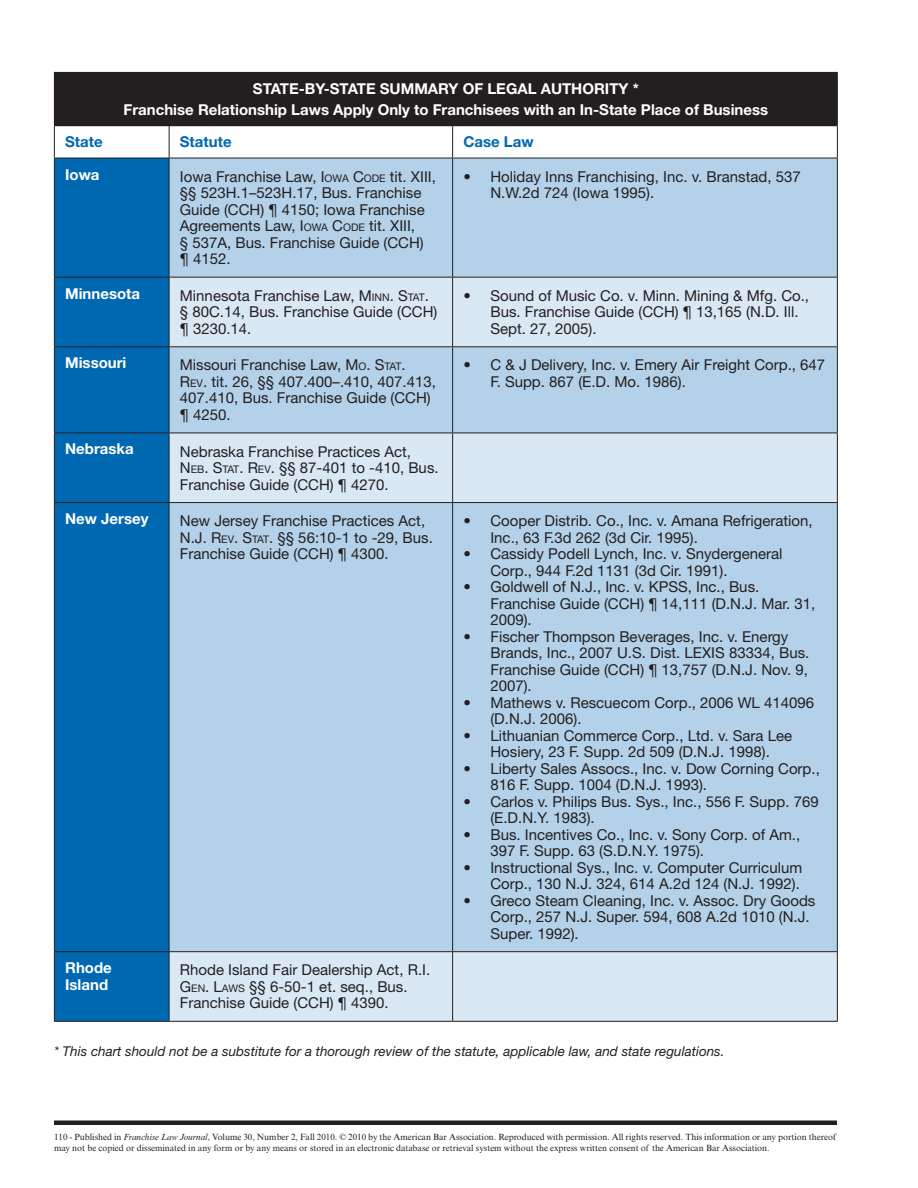
<style>
.page{position:relative;width:918px;height:1188px;background:#fff}
.page>*{position:absolute;margin:0;border:0;box-sizing:border-box;transform-origin:0 0}
.t1{font:15px/16.5px "Helvetica Neue LT Std";color:#231f20}
.t2{font:700 15px/21px "Helvetica Neue LT Std";color:#fff;text-align:center}
.t3{font:700 15px "Helvetica Neue LT Std";color:#0067b1}
.t4{font:italic 13.5px "Helvetica Neue LT Std";color:#231f20}
.t5{font:9px/10.8px "Times New Roman MT Std";color:#231f20}
.s1{font-style:inherit}
.s2{font-size:10.5px}
.s3{font-style:italic}
</style>
<div class="page">
<div style="left:54px;top:1120px;width:783px;height:5px;background:#231f20"></div>
<div style="left:54px;top:72px;width:783px;height:54px;background:#231f20"></div>
<div style="left:55px;top:159px;width:114px;height:862px;background:#0067b1"></div>
<div style="left:170px;top:159px;width:667px;height:118px;background:#b3d1e8"></div>
<svg style="left:170px;top:278px;width:667px;height:743px;background:#bdd6ea"></svg>
<hr style="left:837px;top:73px;width:1px;height:52px;background:#231f20">
<hr style="left:453px;top:72px;width:385px;height:1px;background:#231f20">
<hr style="left:54px;top:126px;width:1px;height:32px;background:#231f20">
<hr style="left:54px;top:158px;width:115px;height:1px;background:#231f20">
<hr style="left:169px;top:126px;width:1px;height:32px;background:#231f20">
<hr style="left:169px;top:158px;width:284px;height:1px;background:#231f20">
<hr style="left:452px;top:126px;width:1px;height:32px;background:#231f20">
<hr style="left:837px;top:126px;width:1px;height:32px;background:#231f20">
<hr style="left:453px;top:125px;width:385px;height:1px;background:#231f20">
<hr style="left:453px;top:158px;width:385px;height:1px;background:#231f20">
<hr style="left:54px;top:158px;width:1px;height:119px;background:#231f20">
<hr style="left:169px;top:158px;width:1px;height:119px;background:#231f20">
<hr style="left:452px;top:158px;width:1px;height:119px;background:#231f20">
<hr style="left:837px;top:158px;width:1px;height:119px;background:#231f20">
<hr style="left:54px;top:278px;width:1px;height:68px;background:#231f20">
<hr style="left:54px;top:277px;width:115px;height:1px;background:#231f20">
<hr style="left:169px;top:278px;width:1px;height:68px;background:#231f20">
<hr style="left:169px;top:277px;width:284px;height:1px;background:#231f20">
<hr style="left:452px;top:278px;width:1px;height:68px;background:#231f20">
<hr style="left:837px;top:278px;width:1px;height:68px;background:#231f20">
<hr style="left:453px;top:277px;width:385px;height:1px;background:#231f20">
<hr style="left:54px;top:347px;width:1px;height:86px;background:#231f20">
<hr style="left:54px;top:346px;width:115px;height:1px;background:#231f20">
<hr style="left:169px;top:347px;width:1px;height:86px;background:#231f20">
<hr style="left:169px;top:346px;width:284px;height:1px;background:#231f20">
<hr style="left:452px;top:347px;width:1px;height:86px;background:#231f20">
<hr style="left:837px;top:347px;width:1px;height:86px;background:#231f20">
<hr style="left:453px;top:346px;width:385px;height:1px;background:#231f20">
<hr style="left:54px;top:433px;width:1px;height:69px;background:#231f20">
<hr style="left:54px;top:433px;width:115px;height:1px;background:#231f20">
<hr style="left:169px;top:433px;width:1px;height:69px;background:#231f20">
<hr style="left:169px;top:433px;width:284px;height:1px;background:#231f20">
<hr style="left:452px;top:433px;width:1px;height:69px;background:#231f20">
<hr style="left:837px;top:433px;width:1px;height:69px;background:#231f20">
<hr style="left:453px;top:433px;width:385px;height:1px;background:#231f20">
<hr style="left:54px;top:503px;width:1px;height:448px;background:#231f20">
<hr style="left:54px;top:502px;width:115px;height:1px;background:#231f20">
<hr style="left:169px;top:503px;width:1px;height:448px;background:#231f20">
<hr style="left:169px;top:502px;width:284px;height:1px;background:#231f20">
<hr style="left:452px;top:503px;width:1px;height:448px;background:#231f20">
<hr style="left:837px;top:503px;width:1px;height:448px;background:#231f20">
<hr style="left:453px;top:502px;width:385px;height:1px;background:#231f20">
<hr style="left:54px;top:952px;width:1px;height:69px;background:#231f20">
<hr style="left:54px;top:951px;width:115px;height:1px;background:#231f20">
<hr style="left:54px;top:1021px;width:115px;height:1px;background:#231f20">
<hr style="left:169px;top:952px;width:1px;height:69px;background:#231f20">
<hr style="left:169px;top:951px;width:284px;height:1px;background:#231f20">
<hr style="left:169px;top:1021px;width:284px;height:1px;background:#231f20">
<hr style="left:452px;top:952px;width:1px;height:69px;background:#231f20">
<hr style="left:837px;top:952px;width:1px;height:69px;background:#231f20">
<hr style="left:453px;top:951px;width:385px;height:1px;background:#231f20">
<hr style="left:453px;top:1021px;width:385px;height:1px;background:#231f20">
<p class="t2" style="left:124px;top:78px;width:646px">State-by-State Summary of Legal Authority *<br>Franchise Relationship Laws Apply Only to Franchisees with an In-State Place of Business</p>
<p class="t3" style="left:65px;top:133px;width:39px">State</p>
<p class="t3" style="left:180px;top:133px;width:53px">Statute</p>
<p class="t3" style="left:463px;top:133px;width:72px">Case Law</p>
<p class="t2" style="left:65px;top:163px;width:36px">Iowa</p>
<p class="t1" style="left:180px;top:168px;width:258px">Iowa Franchise Law, <span class="s1">I</span><span class="s2">OWA</span> <span class="s1">C</span><span class="s2">ODE</span> tit. XIII, §§ 523H.1–523H.17, Bus. Franchise<br>Guide (CCH) ¶ 4150; Iowa Franchise<br>Agreements Law, <span class="s1">I</span><span class="s2">OWA</span> <span class="s1">C</span><span class="s2">ODE</span> tit. XIII,<br>§ 537A, Bus. Franchise Guide (CCH) ¶ 4152.</p>
<p class="t1" style="left:490px;top:168px;width:312px;text-indent:-27px">• Holiday Inns Franchising, Inc. v. Branstad, 537<br>N.W.2d 724 (Iowa 1995).</p>
<p class="t2" style="left:65px;top:282px;width:76px">Minnesota</p>
<p class="t1" style="left:180px;top:287px;width:259px">Minnesota Franchise Law, <span class="s1">M</span> <span class="s2">I NN</span><span class="s1">. S</span><span class="s2">TAT</span><span class="s1">. </span>§ 80C.14, Bus. Franchise Guide (CCH) ¶ 3230.14.</p>
<p class="t1" style="left:490px;top:287px;width:320px;text-indent:-27px">• Sound of Music Co. v. Minn. Mining &amp; Mfg. Co.,<br>Bus. Franchise Guide (CCH) ¶ 13,165 (N.D. Ill.<br>Sept. 27, 2005).</p>
<p class="t2" style="left:65px;top:352px;width:63px">Missouri</p>
<p class="t1" style="left:180px;top:357px;width:258px">Missouri Franchise Law, <span class="s1">M</span> <span class="s2">O</span><span class="s1">. S</span><span class="s2">TAT</span><span class="s1">.<br>R</span><span class="s2">EV</span><span class="s1">.</span> tit. 26, §§ 407.400–.410, 407.413,<br>407.410, Bus. Franchise Guide (CCH) ¶ 4250.</p>
<p class="t1" style="left:490px;top:357px;width:336px;text-indent:-27px">• C &amp; J Delivery, Inc. v. Emery Air Freight Corp., 647<br>F. Supp. 867 (E.D. Mo. 1986).</p>
<p class="t2" style="left:65px;top:438px;width:70px">Nebraska</p>
<p class="t1" style="left:180px;top:443px;width:260px">Nebraska Franchise Practices Act,<br><span class="s1">N</span> <span class="s2">EB</span><span class="s1">. S</span><span class="s2">TAT</span><span class="s1">. R</span><span class="s2">EV</span><span class="s1">.</span> §§ 87-401 to -410, Bus.<br>Franchise Guide (CCH) ¶ 4270.</p>
<p class="t2" style="left:65px;top:508px;width:85px">New Jersey</p>
<p class="t1" style="left:180px;top:512px;width:254px">New Jersey Franchise Practices Act,<br><span class="s1">N.J. R</span><span class="s2">EV</span><span class="s1">. S</span><span class="s2">TAT</span><span class="s1">.</span> §§ 56:10-1 to -29, Bus.<br>Franchise Guide (CCH) ¶ 4300.</p>
<p class="t1" style="left:490px;top:512px;width:324px;text-indent:-27px">• Cooper Distrib. Co., Inc. v. Amana Refrigeration,<br>Inc., 63 F.3d 262 (3d Cir. 1995).</p>
<p class="t1" style="left:490px;top:545px;width:294px;text-indent:-27px">• Cassidy Podell Lynch, Inc. v. Snydergeneral<br>Corp., 944 F.2d 1131 (3d Cir. 1991).</p>
<p class="t1" style="left:490px;top:578px;width:326px;text-indent:-27px">• Goldwell of N.J., Inc. v. KPSS, Inc., Bus.<br>Franchise Guide (CCH) ¶ 14,111 (D.N.J. Mar. 31,<br>2009).</p>
<p class="t1" style="left:490px;top:628px;width:321px;text-indent:-27px">• Fischer Thompson Beverages, Inc. v. Energy Brands, Inc., 2007 U.S. Dist. LEXIS 83334, Bus.<br>Franchise Guide (CCH) ¶ 13,757 (D.N.J. Nov. 9, 2007).</p>
<p class="t1" style="left:490px;top:694px;width:325px;text-indent:-27px">• Mathews v. Rescuecom Corp., 2006 WL 414096 (D.N.J. 2006).</p>
<p class="t1" style="left:463px;top:727px;width:330px;text-align:center">• Lithuanian Commerce Corp., Ltd. v. Sara Lee<br>Hosiery, 23 F. Supp. 2d 509 (D.N.J. 1998).</p>
<p class="t1" style="left:490px;top:760px;width:331px;text-indent:-27px">• Liberty Sales Assocs., Inc. v. Dow Corning Corp.,<br>816 F. Supp. 1004 (D.N.J. 1993).</p>
<p class="t1" style="left:490px;top:793px;width:330px;text-indent:-27px">• Carlos v. Philips Bus. Sys., Inc., 556 F. Supp. 769 (E.D.N.Y. 1983).</p>
<p class="t1" style="left:490px;top:826px;width:311px;text-indent:-27px">• Bus. Incentives Co., Inc. v. Sony Corp. of Am.,<br>397 F. Supp. 63 (S.D.N.Y. 1975).</p>
<p class="t1" style="left:463px;top:859px;width:340px;text-align:right">• Instructional Sys., Inc. v. Computer Curriculum<br>Corp., 130 N.J. 324, 614 A.2d 124 (N.J. 1992).</p>
<p class="t1" style="left:490px;top:892px;width:327px;text-indent:-27px">• Greco Steam Cleaning, Inc. v. Assoc. Dry Goods<br>Corp., 257 N.J. Super. 594, 608 A.2d 1010 (N.J.<br>Super. 1992).</p>
<p class="t2" style="left:65px;top:959px;width:48px;line-height:16.5px;text-align:left">Rhode<br>Island</p>
<p class="t1" style="left:180px;top:962px;width:252px">Rhode Island Fair Dealership Act, <span class="s1">R.I.<br>G</span><span class="s2">EN</span><span class="s1">. L</span><span class="s2">AWS</span> §§ 6-50-1 et. seq., Bus.<br>Franchise Guide (CCH) ¶ 4390.</p>
<p class="t4" style="left:54px;top:1043px;width:672px">* This chart should not be a substitute for a thorough review of the statute, applicable law, and state regulations.</p>
<p class="t5" style="left:54px;top:1132px;width:784px">110 - Published in <span class="s3">Franchise Law Journal</span>, Volume 30, Number 2, Fall 2010. © 2010 by the American Bar Association. Reproduced with permission. All rights reserved. This information or any portion thereof may not be copied or disseminated in any form or by any means or stored in an electronic database or retrieval system without the express written consent of the American Bar Association.</p>
</div>
